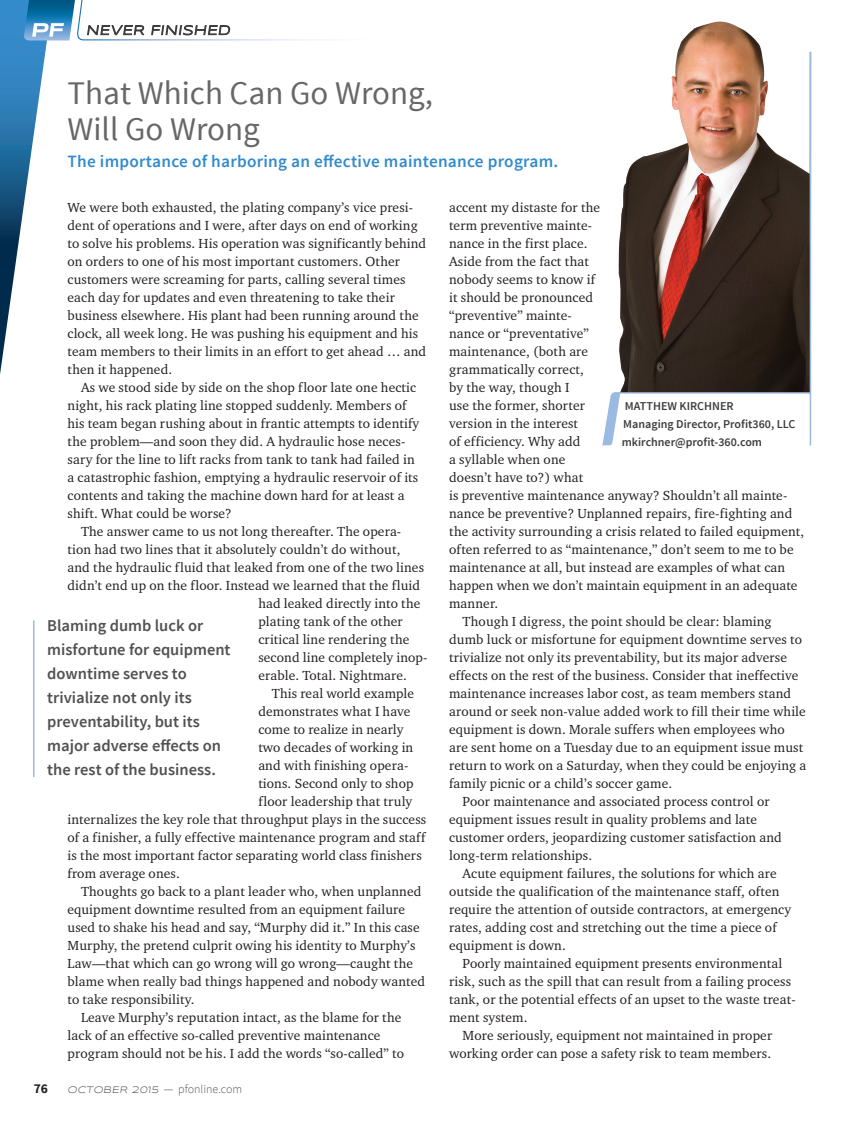
<style>
.page{position:relative;width:851px;height:1134px;background:#fff}
.page>*{position:absolute;margin:0;border:0;box-sizing:border-box;transform-origin:0 0}
._01_TItle{font:33px "Source Sans Pro";color:#686768}
._02_Deck{font:600 17.25px "Source Sans Pro";letter-spacing:.015em;color:#348bcb}
._07_Call_Out_11pt{font:600 16.5px/24px "Source Sans Pro";color:#525152}
._05_Body_Copy_0KERN{font:13.5px/18px "Charter ITC Std";letter-spacing:.01em;color:#231f20}
._05_Body-No_Indent{font:13.5px/18px "Charter ITC Std";letter-spacing:.01em;color:#231f20}
.t1{font:13.5px "Syncopate";color:#3e3e3f}
.t2{font:700 13.5px "Source Sans Pro";color:#231f20}
.t3{font:600 12px/18px "Source Sans Pro";color:#3e3e3f}
.t4{font:300 12px "Source Sans Pro";color:#57585a}
.s1{font-family:"Syncopate";font-weight:400;font-size:9.75px}
</style>
<div class="page">
<hr style="left:33px;top:620px;width:1px;height:157px;background:#9bbae1">
<svg style="left:602px;top:21px;width:210px;height:425px"></svg>
<img style="left:618px;top:22px;width:191px;height:370px">
<svg style="left:0;top:0;width:321px;height:374px"></svg>
<p class="t1" style="left:86px;top:22px;width:147px">NEVER FINISHED</p>
<p class="_01_TItle" style="left:68px;top:72px;width:367px">That Which Can Go Wrong,</p>
<p class="_01_TItle" style="left:68px;top:108px;width:194px">Will Go Wrong</p>
<p class="_02_Deck" style="left:68px;top:151px;width:492px">The importance of harboring an effective maintenance program.</p>
<p class="_05_Body-No_Indent" style="left:68px;top:198px;width:360px">We were both exhausted, the plating company’s vice presi&shy;dent of operations and I were, after days on end of working to solve his problems. His operation was significantly behind on orders to one of his most important customers. Other customers were screaming for parts, calling several times each day for updates and even threatening to take their business elsewhere. His plant had been running around the clock, all week long. He was pushing his equipment and his team members to their limits in an effort to get ahead … and then it happened.</p>
<p class="_05_Body_Copy_0KERN" style="left:68px;top:378px;width:353px;text-indent:14px">As we stood side by side on the shop floor late one hectic night, his rack plating line stopped suddenly. Members of his team began rushing about in frantic attempts to identify the problem—and soon they did. A hydraulic hose neces&shy;sary for the line to lift racks from tank to tank had failed in a catastrophic fashion, emptying a hydraulic reservoir of its contents and taking the machine down hard for at least a shift. What could be worse?</p>
<p class="_05_Body_Copy_0KERN" style="left:81px;top:522px;width:322px">The answer came to us not long thereafter. The opera-</p>
<p class="_05_Body_Copy_0KERN" style="left:68px;top:540px;width:334px">tion had two lines that it absolutely couldn’t do without,</p>
<p class="_05_Body_Copy_0KERN" style="left:68px;top:558px;width:358px">and the hydraulic fluid that leaked from one of the two lines</p>
<p class="_05_Body_Copy_0KERN" style="left:68px;top:576px;width:354px">didn’t end up on the floor. Instead we learned that the fluid</p>
<p class="_05_Body_Copy_0KERN" style="left:258px;top:594px;width:164px">had leaked directly into the</p>
<p class="_05_Body_Copy_0KERN" style="left:258px;top:612px;width:146px">plating tank of the other</p>
<p class="_05_Body_Copy_0KERN" style="left:258px;top:630px;width:153px">critical line rendering the</p>
<p class="_05_Body_Copy_0KERN" style="left:258px;top:648px;width:171px">second line completely inop-</p>
<p class="_05_Body_Copy_0KERN" style="left:258px;top:666px;width:150px">erable. Total. Nightmare.</p>
<p class="_05_Body_Copy_0KERN" style="left:272px;top:684px;width:144px">This real world example</p>
<p class="_05_Body_Copy_0KERN" style="left:258px;top:702px;width:153px">demonstrates what I have</p>
<p class="_05_Body_Copy_0KERN" style="left:258px;top:720px;width:147px">come to realize in nearly</p>
<p class="_05_Body_Copy_0KERN" style="left:258px;top:738px;width:156px">two decades of working in</p>
<p class="_05_Body_Copy_0KERN" style="left:258px;top:756px;width:151px">and with finishing opera-</p>
<p class="_05_Body_Copy_0KERN" style="left:258px;top:774px;width:157px">tions. Second only to shop</p>
<p class="_05_Body_Copy_0KERN" style="left:258px;top:792px;width:155px">floor leadership that truly</p>
<p class="_05_Body_Copy_0KERN" style="left:68px;top:810px;width:360px">internalizes the key role that throughput plays in the success</p>
<p class="_05_Body_Copy_0KERN" style="left:68px;top:828px;width:359px">of a finisher, a fully effective maintenance program and staff</p>
<p class="_05_Body_Copy_0KERN" style="left:68px;top:846px;width:356px">is the most important factor separating world class finishers</p>
<p class="_05_Body_Copy_0KERN" style="left:68px;top:864px;width:114px">from average ones.</p>
<p class="_05_Body_Copy_0KERN" style="left:68px;top:882px;width:359px;text-indent:14px">Thoughts go back to a plant leader who, when unplanned equipment downtime resulted from an equipment failure used to shake his head and say, “Murphy did it.” In this case Murphy, the pretend culprit owing his identity to Murphy’s Law—that which can go wrong will go wrong—caught the blame when really bad things happened and nobody wanted to take responsibility.</p>
<p class="_05_Body_Copy_0KERN" style="left:68px;top:1008px;width:338px;text-indent:14px">Leave Murphy’s reputation intact, as the blame for the lack of an effective so-called preventive maintenance program should not be his. I add the words “so-called” to</p>
<p class="_07_Call_Out_11pt" style="left:47px;top:614px;width:185px">Blaming dumb luck or misfortune for equipment downtime serves to trivialize not only its preventability, but its major adverse effects on the rest of the business.</p>
<p class="t2" style="left:34px;top:1080px;width:16px">76</p>
<p class="t4" style="left:68px;top:1082px;width:176px"><span class="s1">OCTOBER 2015</span> — pfonline.com</p>
<p class="_05_Body_Copy_0KERN" style="left:449px;top:198px;width:357px">accent my distaste for the<br>term preventive mainte-<br>nance in the first place.<br>Aside from the fact that<br>nobody seems to know if<br>it should be pronounced<br>“preventive” mainte-<br>nance or “preventative”<br>maintenance, (both are<br>grammatically correct,<br>by the way, though I<br>use the former, shorter<br>version in the interest<br>of efficiency. Why add<br>a syllable when one<br>doesn’t have to?) what<br>is preventive maintenance anyway? Shouldn’t all mainte&shy;nance be preventive? Unplanned repairs, fire-fighting and the activity surrounding a crisis related to failed equipment, often referred to as “maintenance,” don’t seem to me to be maintenance at all, but instead are examples of what can happen when we don’t maintain equipment in an adequate manner.</p>
<p class="_05_Body_Copy_0KERN" style="left:449px;top:612px;width:358px;text-indent:14px">Though I digress, the point should be clear: blaming dumb luck or misfortune for equipment downtime serves to trivialize not only its preventability, but its major adverse effects on the rest of the business. Consider that ineffective maintenance increases labor cost, as team members stand around or seek non-value added work to fill their time while equipment is down. Morale suffers when employees who are sent home on a Tuesday due to an equipment issue must return to work on a Saturday, when they could be enjoying a family picnic or a child’s soccer game.</p>
<p class="_05_Body_Copy_0KERN" style="left:449px;top:792px;width:334px;text-indent:14px">Poor maintenance and associated process control or equipment issues result in quality problems and late customer orders, jeopardizing customer satisfaction and long-term relationships.</p>
<p class="_05_Body_Copy_0KERN" style="left:449px;top:864px;width:343px;text-indent:14px">Acute equipment failures, the solutions for which are outside the qualification of the maintenance staff, often require the attention of outside contractors, at emergency rates, adding cost and stretching out the time a piece of equipment is down.</p>
<p class="_05_Body_Copy_0KERN" style="left:449px;top:954px;width:348px;text-indent:14px">Poorly maintained equipment presents environmental risk, such as the spill that can result from a failing process tank, or the potential effects of an upset to the waste treat&shy;ment system.</p>
<p class="_05_Body_Copy_0KERN" style="left:449px;top:1026px;width:324px;text-align:right">More seriously, equipment not maintained in proper working order can pose a safety risk to team members.</p>
<p class="t3" style="left:621px;top:397px;width:175px">MATTHEW KIRCHNER<br>Managing Director, Profit360, LLC mkirchner@profit-360.com</p>
</div>
